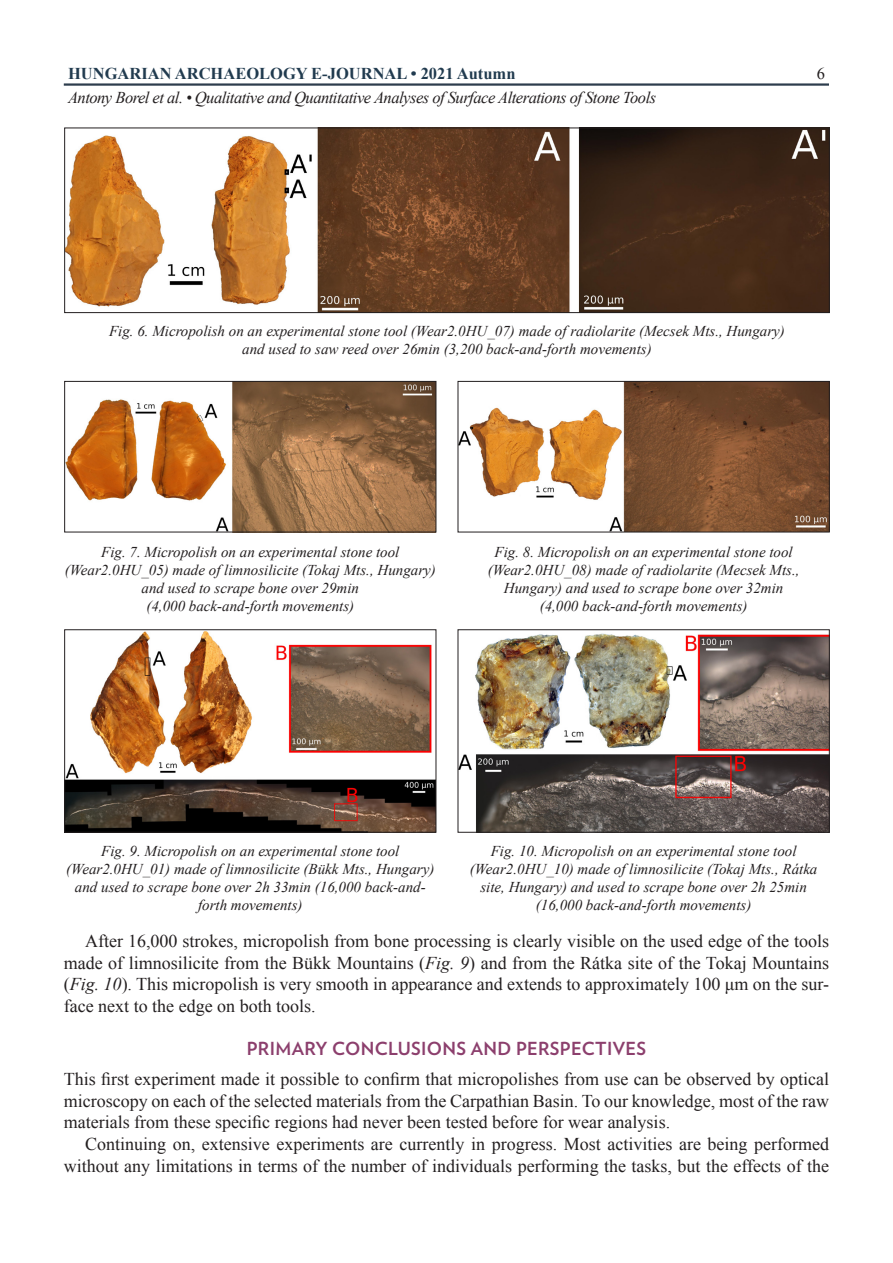
<style>
.page{position:relative;width:893px;height:1263px;background:#fff}
.page>*{position:absolute;margin:0;border:0;box-sizing:border-box;transform-origin:0 0}
.cikk_szoveg_print{font:18px/21.6px "Times New Roman";color:#231f20;text-align:justify}
.cikk_behuznelkul{font:18px/21.6px "Times New Roman";color:#231f20;text-align:justify}
.alcim{font:700 18px "Verlag";letter-spacing:.02em;color:#8c3f6d}
.t1{font:italic 16.5px "Times New Roman";letter-spacing:-.03em;color:#231f20}
.t2{font:700 16.5px "Times New Roman";color:#213b4f}
.t3{font:16.5px "Times New Roman";color:#231f20}
.kepala{font:italic 15px/18px "Times New Roman";color:#231f20;text-align:center}
.s1{font-style:italic}
</style>
<div class="page">
<hr style="left:64px;top:83px;width:765px;height:3px;background:#2d3d4d">
<img style="left:66px;top:130px;width:762px;height:181px">
<div style="left:64px;top:128px;width:766px;height:185px;border:1px solid #231f20"></div>
<img style="left:66px;top:631px;width:368px;height:200px">
<div style="left:64px;top:629px;width:372px;height:204px;border:1px solid #231f20"></div>
<img style="left:460px;top:633px;width:368px;height:198px">
<div style="left:458px;top:629px;width:372px;height:204px;border:1px solid #231f20"></div>
<img style="left:66px;top:383px;width:368px;height:147px">
<div style="left:64px;top:381px;width:372px;height:151px;border:1px solid #231f20"></div>
<img style="left:460px;top:383px;width:368px;height:147px">
<div style="left:458px;top:381px;width:372px;height:151px;border:1px solid #231f20"></div>
<p class="t2" style="left:68px;top:62px;width:449px">HUNGARIAN ARCHAEOLOGY E-JOURNAL • 2021 Autumn</p>
<p class="t3" style="left:817px;top:62px;width:10px">6</p>
<p class="t1" style="left:68px;top:87px;width:590px">Antony Borel et al. • Qualitative and Quantitative Analyses of Surface Alterations of Stone Tools</p>
<p class="kepala" style="left:109px;top:322px;width:677px">Fig. 6. Micropolish on an experimental stone tool (Wear2.0HU_07) made of radiolarite (Mecsek Mts., Hungary) and used to saw reed over 26min (3,200 back-and-forth movements)</p>
<p class="kepala" style="left:65px;top:543px;width:372px">Fig. 7. Micropolish on an experimental stone tool (Wear2.0HU_05) made of limnosilicite (Tokaj Mts., Hungary) and used to scrape bone over 29min<br>(4,000 back-and-forth movements)</p>
<p class="kepala" style="left:488px;top:543px;width:313px">Fig. 8. Micropolish on an experimental stone tool (Wear2.0HU_08) made of radiolarite (Mecsek Mts., Hungary) and used to scrape bone over 32min (4,000 back-and-forth movements)</p>
<p class="kepala" style="left:66px;top:841px;width:370px">Fig. 9. Micropolish on an experimental stone tool (Wear2.0HU_01) made of limnosilicite (Bükk Mts., Hungary) and used to scrape bone over 2h 33min (16,000 back-and&shy;forth movements)</p>
<p class="kepala" style="left:470px;top:841px;width:349px">Fig. 10. Micropolish on an experimental stone tool (Wear2.0HU_10) made of limnosilicite (Tokaj Mts., Rátka site, Hungary) and used to scrape bone over 2h 25min (16,000 back-and-forth movements)</p>
<p class="cikk_szoveg_print" style="left:64px;top:930px;width:767px;text-indent:21px">After 16,000 strokes, micropolish from bone processing is clearly visible on the used edge of the tools made of limnosilicite from the Bükk Mountains (<span class="s1">Fig. 9</span>) and from the Rátka site of the Tokaj Mountains (<span class="s1">Fig. 10</span>). This micropolish is very smooth in appearance and extends to approximately 100 μm on the sur&shy;face next to the edge on both tools.</p>
<p class="alcim" style="left:247px;top:1034px;width:401px">PRIMARY CONCLUSIONS AND PERSPECTIVES</p>
<p class="cikk_behuznelkul" style="left:64px;top:1068px;width:767px">This first experiment made it possible to confirm that micropolishes from use can be observed by optical microscopy on each of the selected materials from the Carpathian Basin. To our knowledge, most of the raw materials from these specific regions had never been tested before for wear analysis.</p>
<p class="cikk_szoveg_print" style="left:64px;top:1133px;width:767px;text-align:right">Continuing on, extensive experiments are currently in progress. Most activities are being performed without any limitations in terms of the number of individuals performing the tasks, but the effects of the</p>
</div>
